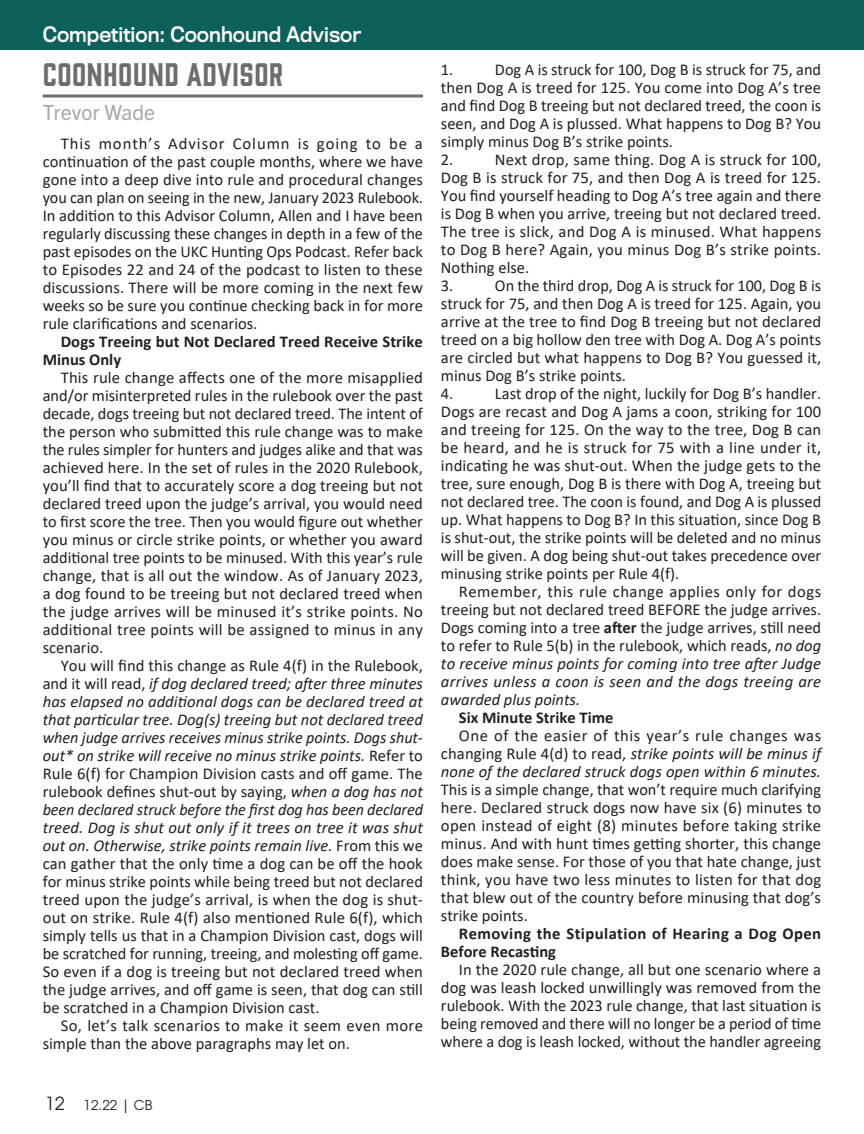
<style>
.page{position:relative;width:864px;height:1134px;background:#fff}
.page>*{position:absolute;margin:0;border:0;box-sizing:border-box;transform-origin:0 0}
.t1{font:30px "Gin";letter-spacing:.01em;color:#6c6d70}
.t2{font:21px "Trade Gothic Next LT Pro";color:#a8a9ad}
.t3{font:19.8px "Titling Gothic FB Standard";color:#fff;scale:.91 1}
.t4{font:18px "ITC Avant Garde Pro";color:#231f20}
.No_Spacing{font:16.5px/18px "Calibri";color:#231f20;text-align:justify}
.No_Spacing-2{font:700 16.5px/18px "Calibri";letter-spacing:.005em;color:#231f20}
.No_Spacing-3{font:700 16.5px/18px "Calibri";letter-spacing:.025em;color:#231f20}
.t5{font:13.5px "ITC Avant Garde Pro";color:#231f20}
.s1{font-style:italic}
.s2{font-weight:700}
</style>
<div class="page">
<svg style="left:43px;top:94px;width:380px;height:4px;background:#909193"></svg>
<div style="left:0;top:0;width:864px;height:50px;background:#0e605a"></div>
<p class="t3" style="left:43px;top:23px;width:352px">Competition: Coonhound Advisor</p>
<p class="t1" style="left:43px;top:53px;width:242px">COONHOUND ADVISOR</p>
<p class="t2" style="left:43px;top:98px;width:114px">Trevor Wade</p>
<p class="No_Spacing" style="left:43px;top:134px;width:382px;text-indent:18px">This month’s Advisor Column is going to be a continuation of the past couple months, where we have gone into a deep dive into rule and procedural changes you can plan on seeing in the new, January 2023 Rulebook.<br>In addition to this Advisor Column, Allen and I have been regularly discussing these changes in depth in a few of the past episodes on the UKC Hunting Ops Podcast. Refer back to Episodes 22 and 24 of the podcast to listen to these discussions. There will be more coming in the next few weeks so be sure you continue checking back in for more rule clarifications and scenarios.</p>
<p class="No_Spacing-2" style="left:43px;top:332px;width:382px;text-indent:18px">Dogs Treeing but Not Declared Treed Receive Strike<br>Minus Only</p>
<p class="No_Spacing" style="left:43px;top:368px;width:382px;text-indent:18px">This rule change affects one of the more misapplied and/or misinterpreted rules in the rulebook over the past decade, dogs treeing but not declared treed. The intent of the person who submitted this rule change was to make the rules simpler for hunters and judges alike and that was achieved here. In the set of rules in the 2020 Rulebook, you’ll find that to accurately score a dog treeing but not declared treed upon the judge’s arrival, you would need to first score the tree. Then you would figure out whether you minus or circle strike points, or whether you award additional tree points to be minused. With this year’s rule change, that is all out the window. As of January 2023, a dog found to be treeing but not declared treed when the judge arrives will be minused it’s strike points. No additional tree points will be assigned to minus in any scenario.</p>
<p class="No_Spacing" style="left:43px;top:656px;width:382px;text-indent:18px">You will find this change as Rule 4(f) in the Rulebook, and it will read, <span class="s1">if dog declared treed; after three minutes has elapsed no additional dogs can be declared treed at that particular tree. Dog(s) treeing but not declared treed when judge arrives receives minus strike points. Dogs shut&shy;out* on strike will receive no minus strike points.</span> Refer to Rule 6(f) for Champion Division casts and off game. The rulebook defines shut-out by saying, <span class="s1">when a dog has not been declared struck before the first dog has been declared treed. Dog is shut out only if it trees on tree it was shut out on. Otherwise, strike points remain live.</span> From this we can gather that the only time a dog can be off the hook for minus strike points while being treed but not declared treed upon the judge’s arrival, is when the dog is shut&shy;out on strike. Rule 4(f) also mentioned Rule 6(f), which simply tells us that in a Champion Division cast, dogs will be scratched for running, treeing, and molesting off game.<br>So even if a dog is treeing but not declared treed when the judge arrives, and off game is seen, that dog can still be scratched in a Champion Division cast.</p>
<p class="No_Spacing" style="left:43px;top:1016px;width:382px;text-indent:18px">So, let’s talk scenarios to make it seem even more simple than the above paragraphs may let on.</p>
<p class="No_Spacing" style="left:441px;top:60px;width:382px;text-indent:54px">Dog A is struck for 100, Dog B is struck for 75, and then Dog A is treed for 125. You come into Dog A’s tree and find Dog B treeing but not declared treed, the coon is seen, and Dog A is plussed. What happens to Dog B? You simply minus Dog B’s strike points.</p>
<p class="No_Spacing" style="left:441px;top:150px;width:14px">2.</p>
<p class="No_Spacing" style="left:441px;top:60px;width:14px">1.</p>
<p class="No_Spacing" style="left:441px;top:150px;width:382px;text-indent:54px">Next drop, same thing. Dog A is struck for 100, Dog B is struck for 75, and then Dog A is treed for 125.<br>You find yourself heading to Dog A’s tree again and there is Dog B when you arrive, treeing but not declared treed.<br>The tree is slick, and Dog A is minused. What happens to Dog B here? Again, you minus Dog B’s strike points.<br>Nothing else.</p>
<p class="No_Spacing" style="left:441px;top:276px;width:14px">3.</p>
<p class="No_Spacing" style="left:441px;top:276px;width:382px;text-indent:54px">On the third drop, Dog A is struck for 100, Dog B is struck for 75, and then Dog A is treed for 125. Again, you arrive at the tree to find Dog B treeing but not declared treed on a big hollow den tree with Dog A. Dog A’s points are circled but what happens to Dog B? You guessed it, minus Dog B’s strike points.</p>
<p class="No_Spacing" style="left:441px;top:384px;width:14px">4.</p>
<p class="No_Spacing" style="left:441px;top:384px;width:382px;text-indent:54px">Last drop of the night, luckily for Dog B’s handler.<br>Dogs are recast and Dog A jams a coon, striking for 100 and treeing for 125. On the way to the tree, Dog B can be heard, and he is struck for 75 with a line under it, indicating he was shut-out. When the judge gets to the tree, sure enough, Dog B is there with Dog A, treeing but not declared tree. The coon is found, and Dog A is plussed up. What happens to Dog B? In this situation, since Dog B is shut-out, the strike points will be deleted and no minus will be given. A dog being shut-out takes precedence over minusing strike points per Rule 4(f).</p>
<p class="No_Spacing" style="left:441px;top:582px;width:382px;text-indent:18px">Remember, this rule change applies only for dogs treeing but not declared treed BEFORE the judge arrives.<br>Dogs coming into a tree <span class="s2">after</span> the judge arrives, still need to refer to Rule 5(b) in the rulebook, which reads, <span class="s1">no dog to receive minus points for coming into tree after Judge arrives unless a coon is seen and the dogs treeing are awarded plus points.</span></p>
<p class="No_Spacing-2" style="left:459px;top:709px;width:156px">Six Minute Strike Time</p>
<p class="No_Spacing" style="left:441px;top:726px;width:382px;text-indent:18px">One of the easier of this year’s rule changes was changing Rule 4(d) to read, <span class="s1">strike points will be minus if none of the declared struck dogs open within 6 minutes.<br></span>This is a simple change, that won’t require much clarifying here. Declared struck dogs now have six (6) minutes to open instead of eight (8) minutes before taking strike minus. And with hunt times getting shorter, this change does make sense. For those of you that hate change, just think, you have two less minutes to listen for that dog that blew out of the country before minusing that dog’s strike points.</p>
<p class="No_Spacing-3" style="left:441px;top:925px;width:382px;text-indent:18px">Removing the Stipulation of Hearing a Dog Open<br>Before Recasting</p>
<p class="No_Spacing" style="left:441px;top:960px;width:382px;text-indent:18px">In the 2020 rule change, all but one scenario where a dog was leash locked unwillingly was removed from the rulebook. With the 2023 rule change, that last situation is being removed and there will no longer be a period of time where a dog is leash locked, without the handler agreeing</p>
<p class="t4" style="left:45px;top:1092px;width:21px">12</p>
<p class="t5" style="left:84px;top:1096px;width:70px">12.22 | CB</p>
</div>
